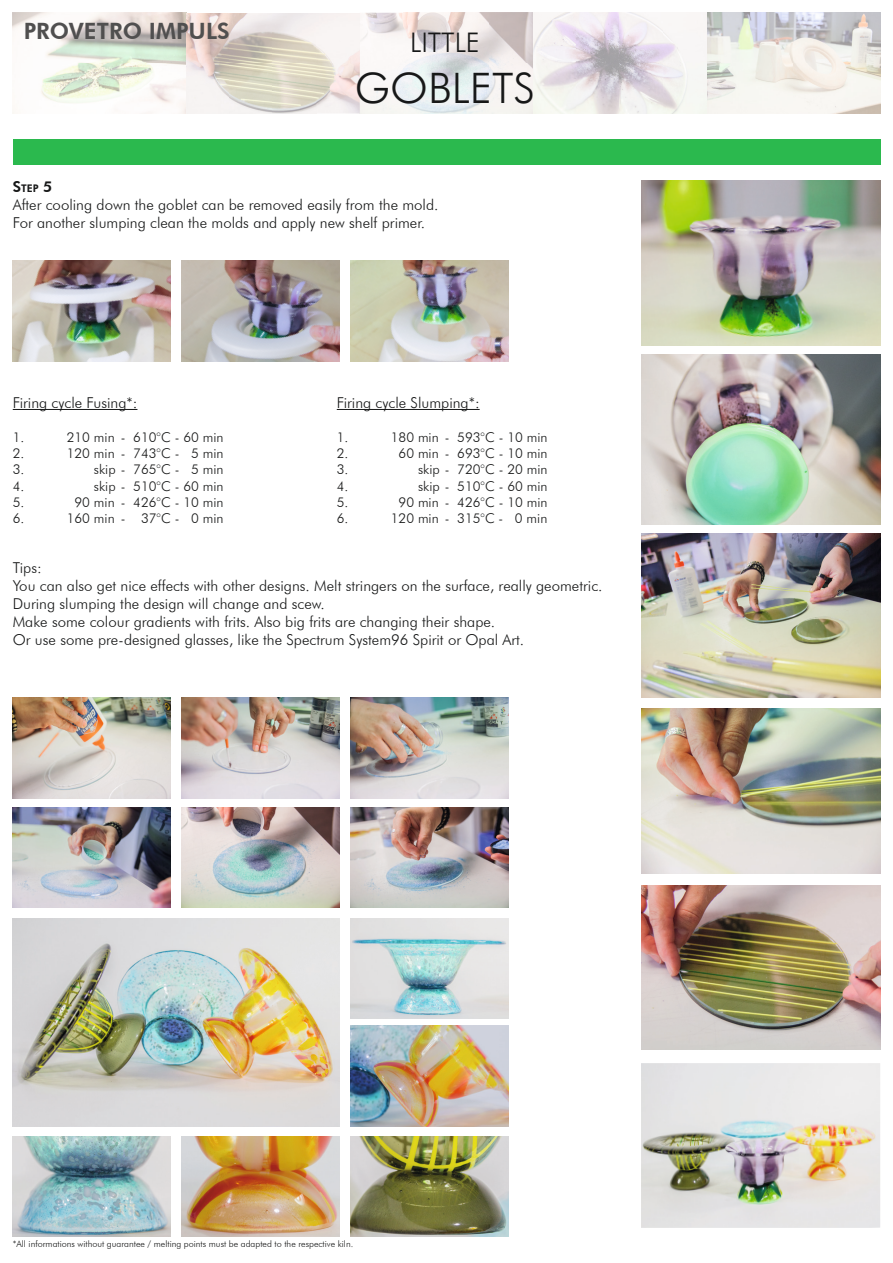
<style>
.page{position:relative;width:893px;height:1263px;background:#fff}
.page>*{position:absolute;margin:0;border:0;box-sizing:border-box;transform-origin:0 0}
.t1{font:300 42px "Futura BT";color:#171818}
.t2{font:300 27px "Futura BT";color:#171818}
.t3{font:800 22.5px "Futura BT";color:#504f4f}
.t4{font:300 15px/18px "Futura BT";color:#171818}
.t5{font:300 13.5px "Futura BT";color:#171818}
.t6{font:800 10.5px "Futura BT";color:#171818}
.t7{font:300 9px "Futura BT";color:#171818}
.s1{font-size:15px}
</style>
<div class="page">
<hr style="left:13px;top:409px;width:124px;height:1px;background:#171818">
<hr style="left:337px;top:409px;width:143px;height:1px;background:#171818">
<div style="left:13px;top:139px;width:867px;height:25px;background:#2bb94e"></div>
<img style="left:641px;top:180px;width:239px;height:166px">
<img style="left:641px;top:355px;width:239px;height:169px">
<img style="left:641px;top:1063px;width:239px;height:165px">
<img style="left:641px;top:885px;width:239px;height:165px">
<img style="left:641px;top:709px;width:239px;height:165px">
<img style="left:641px;top:533px;width:239px;height:165px">
<img style="left:13px;top:13px;width:867px;height:101px">
<img style="left:13px;top:260px;width:158px;height:101px">
<img style="left:181px;top:260px;width:159px;height:101px">
<img style="left:350px;top:260px;width:158px;height:101px">
<img style="left:13px;top:698px;width:158px;height:100px">
<img style="left:182px;top:698px;width:158px;height:100px">
<img style="left:350px;top:698px;width:159px;height:100px">
<img style="left:13px;top:807px;width:158px;height:101px">
<img style="left:182px;top:807px;width:158px;height:101px">
<img style="left:350px;top:807px;width:159px;height:101px">
<img style="left:13px;top:918px;width:327px;height:208px">
<img style="left:350px;top:918px;width:159px;height:101px">
<img style="left:350px;top:1026px;width:159px;height:100px">
<img style="left:13px;top:1136px;width:158px;height:101px">
<img style="left:182px;top:1136px;width:158px;height:101px">
<img style="left:350px;top:1136px;width:159px;height:101px">
<h3 class="t3" style="left:24px;top:18px;width:207px">PROVETRO IMPULS</h3>
<h2 class="t2" style="left:410px;top:26px;width:71px">LITTLE</h2>
<h1 class="t1" style="left:355px;top:62px;width:182px">GOBLETS</h1>
<p class="t6" style="left:13px;top:182px;width:41px"><span class="s1">S</span>TEP <span class="s1">5</span></p>
<p class="t4" style="left:13px;top:195px;width:427px">After cooling down the goblet can be removed easily from the mold.<br>For another slumping clean the molds and apply new shelf primer.</p>
<p class="t4" style="left:13px;top:393px;width:126px">Firing cycle Fusing*:</p>
<p class="t4" style="left:337px;top:393px;width:144px">Firing cycle Slumping*:</p>
<p class="t5" style="left:13px;top:429px;width:13px">1.</p>
<p class="t5" style="left:67px;top:429px;width:158px">210 min - 610°C - 60 min</p>
<p class="t5" style="left:337px;top:429px;width:13px">1.</p>
<p class="t5" style="left:391px;top:429px;width:158px">180 min - 593°C - 10 min</p>
<p class="t5" style="left:13px;top:445px;width:13px">2.</p>
<p class="t5" style="left:67px;top:445px;width:158px">120 min - 743°C - 5 min</p>
<p class="t5" style="left:337px;top:445px;width:13px">2.</p>
<p class="t5" style="left:399px;top:445px;width:151px">60 min - 693°C - 10 min</p>
<p class="t5" style="left:13px;top:461px;width:13px">3.</p>
<p class="t5" style="left:94px;top:461px;width:131px">skip - 765°C - 5 min</p>
<p class="t5" style="left:337px;top:461px;width:13px">3.</p>
<p class="t5" style="left:418px;top:461px;width:131px">skip - 720°C - 20 min</p>
<p class="t5" style="left:13px;top:478px;width:13px">4.</p>
<p class="t5" style="left:94px;top:478px;width:131px">skip - 510°C - 60 min</p>
<p class="t5" style="left:337px;top:478px;width:13px">4.</p>
<p class="t5" style="left:418px;top:478px;width:131px">skip - 510°C - 60 min</p>
<p class="t5" style="left:13px;top:494px;width:13px">5.</p>
<p class="t5" style="left:75px;top:494px;width:151px">90 min - 426°C - 10 min</p>
<p class="t5" style="left:337px;top:494px;width:13px">5.</p>
<p class="t5" style="left:399px;top:494px;width:151px">90 min - 426°C - 10 min</p>
<p class="t5" style="left:13px;top:510px;width:13px">6.</p>
<p class="t5" style="left:67px;top:510px;width:158px">160 min - 37°C - 0 min</p>
<p class="t5" style="left:337px;top:510px;width:13px">6.</p>
<p class="t5" style="left:391px;top:510px;width:158px">120 min - 315°C - 0 min</p>
<p class="t4" style="left:13px;top:559px;width:591px">Tips:<br>You can also get nice effects with other designs. Melt stringers on the surface, really geometric.<br>During slumping the design will change and scew.<br>Make some colour gradients with frits. Also big frits are changing their shape.<br>Or use some pre-designed glasses, like the Spectrum System96 Spirit or Opal Art.</p>
<p class="t7" style="left:13px;top:1238px;width:342px">*All informations without guarantee / melting points must be adapted to the respective kiln.</p>
</div>
